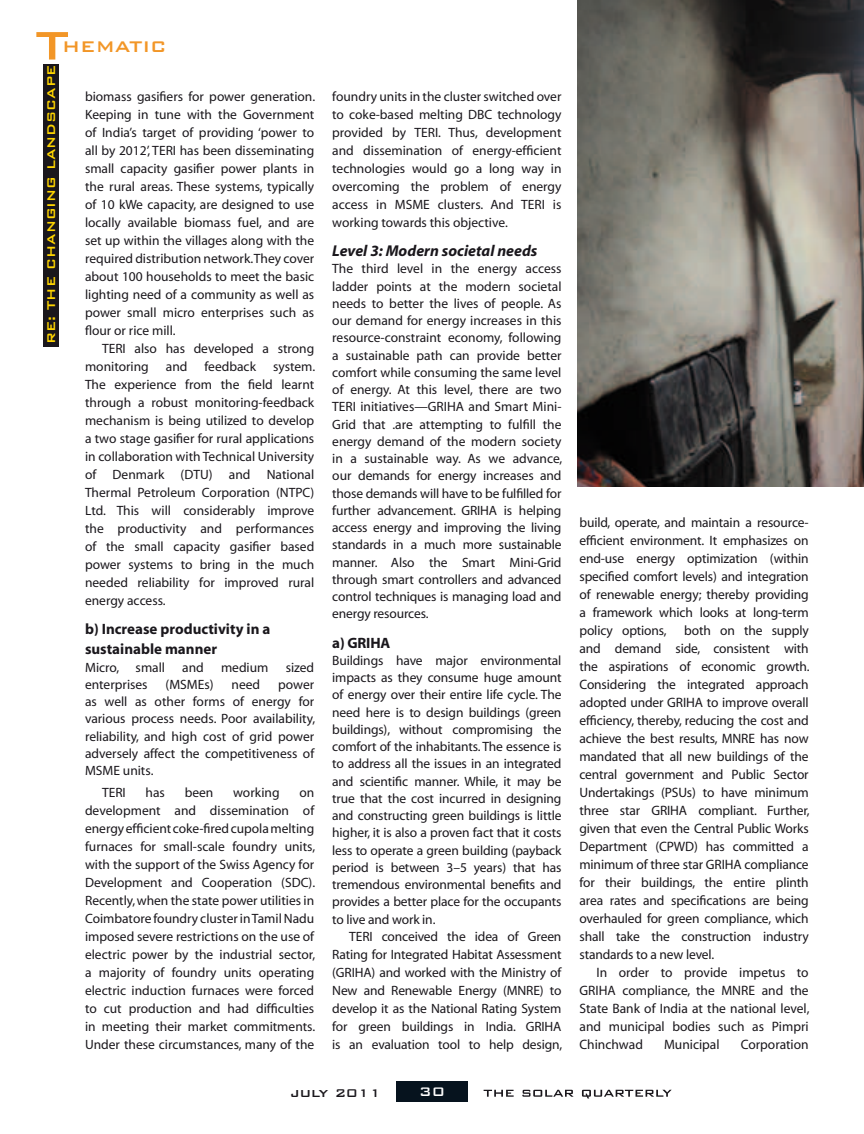
<style>
.page{position:relative;width:864px;height:1134px;background:#fff}
.page>*{position:absolute;margin:0;border:0;box-sizing:border-box;transform-origin:0 0}
.t1{font:500 53.25px "Bank Gothic BT";color:#f29627}
.t2{font:500 20.55px "Bank Gothic BT";color:#f29627}
.t3{font:500 16.5px "Bank Gothic BT";color:#1a171c}
.t4{font:500 16.5px "Bank Gothic BT";color:#fff}
.t5{font:italic 700 15.75px "Myriad";color:#1a171c}
.t6{font:700 15px/20.2px "Myriad";color:#1a171c}
.t7{font:500 15px "Bank Gothic BT";color:#ffd500}
.t8{font:13.65px/18px "Myriad";letter-spacing:-.01em;color:#1a171c;text-align:justify}
.t9{font:13.5px/18px "Myriad";color:#1a171c;text-align:justify}
.s1{font-size:15px}
</style>
<div class="page">
<div style="left:396px;top:1081px;width:72px;height:21px;background:#06131e"></div>
<svg style="left:484px;top:1090px;width:188px;height:9px"></svg>
<img style="left:578px;top:0;width:286px;height:487px">
<div style="left:43px;top:64px;width:16px;height:283px;background:#1a171c"></div>
<h1 class="t1" style="left:36px;top:16px;width:33px">T</h1>
<h2 class="t2" style="left:62px;top:35px;width:106px">hematic</h2>
<p class="t7" style="left:43px;top:344px;width:281px;rotate:-90deg">RE: the changing landscape</p>
<p class="t9" style="left:85px;top:88px;width:232px">biomass gasifiers for power generation.<br>Keeping in tune with the Government of India’s target of providing ‘power to all by 2012’, TERI has been disseminating small capacity gasifier power plants in the rural areas. These systems, typically of 10 kWe capacity, are designed to use locally available biomass fuel, and are set up within the villages along with the required distribution network.They cover about 100 households to meet the basic lighting need of a community as well as power small micro enterprises such as flour or rice mill.</p>
<p class="t9" style="left:85px;top:340px;width:231px;text-indent:17px">TERI also has developed a strong monitoring</p>
<p class="t9" style="left:166px;top:358px;width:23px">and</p>
<p class="t9" style="left:205px;top:358px;width:53px">feedback</p>
<p class="t9" style="left:85px;top:358px;width:232px;text-indent:188px">system.<br>The experience from the field learnt through a robust monitoring-feedback mechanism is being utilized to develop a two stage gasifier for rural applications in collaboration with Technical University of Denmark (DTU) and National Thermal Petroleum Corporation (NTPC)<br>Ltd. This will considerably improve the productivity and performances of the small capacity gasifier based power systems to bring in the much needed reliability for improved rural energy access.</p>
<p class="t6" style="left:85px;top:619px;width:187px">b) Increase productivity in a sustainable manner</p>
<p class="t9" style="left:85px;top:659px;width:82px">Micro, small</p>
<p class="t9" style="left:182px;top:659px;width:23px">and</p>
<p class="t9" style="left:221px;top:659px;width:49px">medium</p>
<p class="t9" style="left:286px;top:659px;width:30px">sized</p>
<p class="t9" style="left:85px;top:676px;width:64px">enterprises</p>
<p class="t9" style="left:166px;top:676px;width:50px">(MSMEs)</p>
<p class="t9" style="left:232px;top:676px;width:30px">need</p>
<p class="t9" style="left:85px;top:676px;width:232px;line-height:17.2px;text-indent:193px">power as well as other forms of energy for various process needs. Poor availability, reliability, and high cost of grid power adversely affect the competitiveness of MSME units.</p>
<p class="t9" style="left:102px;top:784px;width:25px">TERI</p>
<p class="t9" style="left:146px;top:784px;width:21px">has</p>
<p class="t9" style="left:185px;top:784px;width:30px">been</p>
<p class="t9" style="left:233px;top:784px;width:48px">working</p>
<p class="t9" style="left:85px;top:784px;width:232px;text-indent:214px">on development and dissemination of energy efficient coke-fired cupola melting furnaces for small-scale foundry units, with the support of the Swiss Agency for Development and Cooperation (SDC).<br>Recently, when the state power utilities in Coimbatore foundry cluster in Tamil Nadu imposed severe restrictions on the use of electric power by the industrial sector, a majority of foundry units operating electric induction furnaces were forced to cut production and had difficulties in meeting their market commitments.<br>Under these circumstances, many of the</p>
<p class="t9" style="left:332px;top:88px;width:231px">foundry units in the cluster switched over to coke-based melting DBC technology provided by TERI. Thus, development and dissemination of energy-efficient technologies would go a long way in overcoming the problem of energy access in MSME clusters. And TERI is working towards this objective.</p>
<p class="t5" style="left:332px;top:243px;width:207px">Level 3: Modern societal needs</p>
<p class="t9" style="left:332px;top:261px;width:232px;line-height:17.2px">The third level in the energy access ladder points at the modern societal needs to better the lives of people. As our demand for energy increases in this resource-constraint economy, following a sustainable path can provide better comfort while consuming the same level of energy. At this level, there are two TERI initiatives—GRIHA and Smart Mini-Grid that .are attempting to fulfill the energy demand of the modern society in a sustainable way. As we advance, our demands for energy increases and those demands will have to be fulfilled for further advancement. GRIHA is helping access energy and improving the living standards in a much more sustainable manner. Also the Smart Mini-Grid through smart controllers and advanced control techniques is managing load and energy resources.</p>
<p class="t6" style="left:332px;top:633px;width:60px">a) GRIHA</p>
<p class="t9" style="left:332px;top:652px;width:231px;line-height:17.2px">Buildings have major environmental impacts as they consume huge amount of energy over their entire life cycle. The need here is to design buildings (green buildings), without compromising the comfort of the inhabitants. The essence is to address all the issues in an integrated and scientific manner. While, it may be true that the cost incurred in designing and constructing green buildings is little higher, it is also a proven fact that it costs less to operate a green building (payback period is between 3–5 years) that has tremendous environmental benefits and provides a better place for the occupants to live and work in.</p>
<p class="t9" style="left:332px;top:928px;width:232px;text-indent:17px">TERI conceived the idea of Green Rating for Integrated Habitat Assessment (GRIHA) and worked with the Ministry of New and Renewable Energy (MNRE) to develop it as the National Rating System for green buildings in India. GRIHA is an evaluation tool to help design,</p>
<p class="t3" style="left:291px;top:1083px;width:92px">july <span class="s1">2011</span></p>
<p class="t4" style="left:419px;top:1082px;width:27px">30</p>
<p class="t8" style="left:579px;top:514px;width:231px">build, operate, and maintain a resource&shy;efficient environment. It emphasizes on end-use energy optimization (within specified comfort levels) and integration of renewable energy; thereby providing a framework which looks at long-term policy options,</p>
<p class="t8" style="left:579px;top:622px;width:232px;text-indent:105px">both on the supply and demand side, consistent with the aspirations of economic growth.<br>Considering the integrated approach adopted under GRIHA to improve overall efficiency, thereby, reducing the cost and achieve the best results, MNRE has now mandated that all new buildings of the central government and Public Sector Undertakings (PSUs) to have minimum three star GRIHA compliant. Further, given that even the Central Public Works Department (CPWD) has committed a minimum of three star GRIHA compliance for their buildings, the entire plinth area rates and specifications are being overhauled for green compliance, which shall take the construction industry standards to a new level.</p>
<p class="t8" style="left:579px;top:964px;width:232px;text-indent:17px">In order to provide impetus to GRIHA compliance, the MNRE and the State Bank of India at the national level, and municipal bodies such as Pimpri Chinchwad</p>
<p class="t8" style="left:664px;top:1036px;width:57px">Municipal</p>
<p class="t8" style="left:741px;top:1036px;width:69px">Corporation</p>
</div>
